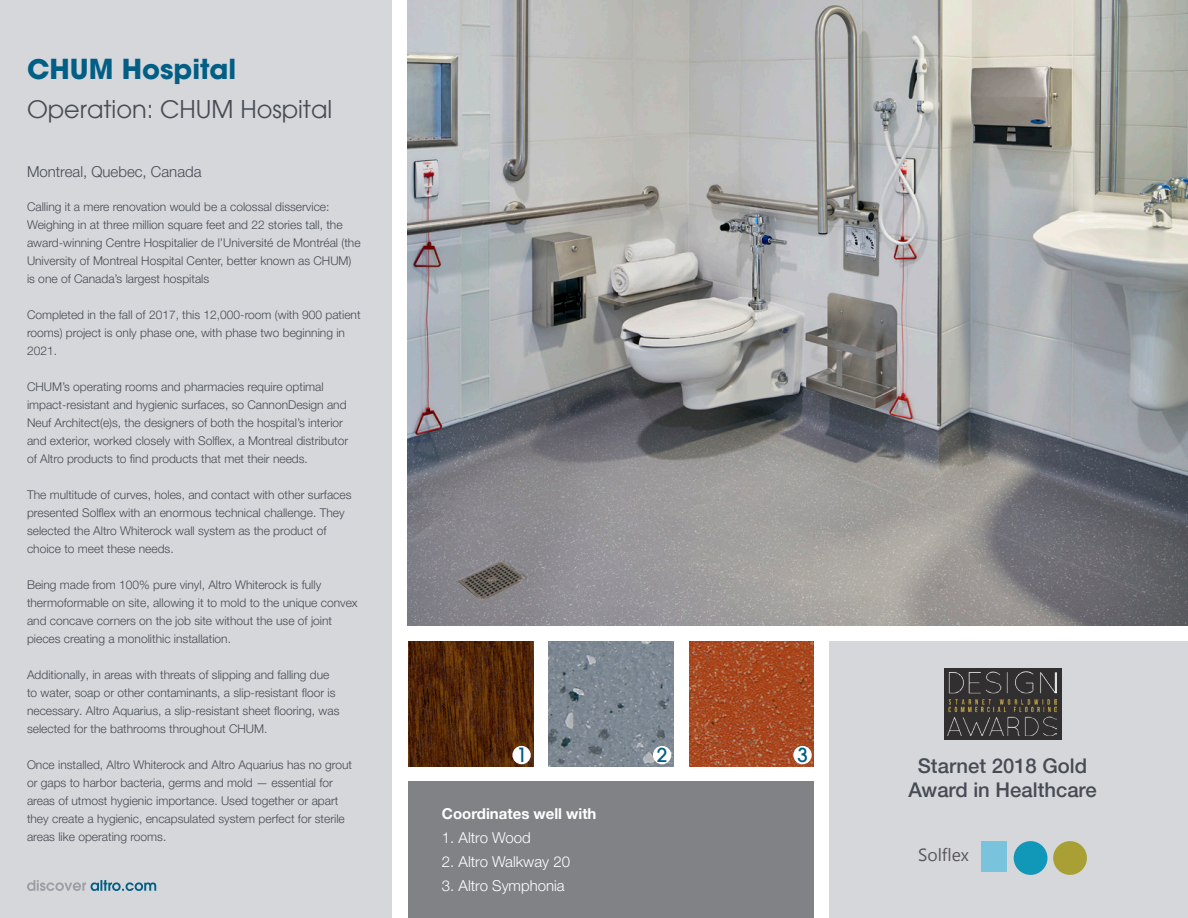
<style>
.page{position:relative;width:1188px;height:918px;background:#fff}
.page>*{position:absolute;margin:0;border:0;box-sizing:border-box;transform-origin:0 0}
.Heading{font:700 27px "Avant Garde";color:#015e84}
.Sub_heading{font:24px "Avant Garde";color:#464b54}
.List_of_products_use{font:500 20.25px/24.3px "Helvetica Neue LT Pro";color:#464b54;text-align:center}
.t1{font:500 19.2px "Avant Garde";color:#015e84}
.List_of_products_use-2{font:17.55px "Gadugi";color:#585858}
.t2{font:300 15px "Helvetica Neue LT Pro";color:#fff}
.t3{font:300 15px "Helvetica Neue LT Pro";color:#464b54}
.t4{font:700 15px "Helvetica Neue LT Pro";color:#fff}
.t5{font:300 12px/18px "Helvetica Neue LT Pro";color:#464b54}
</style>
<div class="page">
<div style="left:0;top:0;width:392px;height:918px;background:#d6d7db"></div>
<div style="left:408px;top:782px;width:406px;height:136px;background:#818286"></div>
<img style="left:408px;top:641px;width:125px;height:125px">
<img style="left:549px;top:641px;width:124px;height:125px">
<img style="left:689px;top:641px;width:125px;height:125px">
<div style="left:512px;top:746px;width:19px;height:18px;background:#fff;border-radius:50%"></div>
<div style="left:653px;top:746px;width:18px;height:18px;background:#fff;border-radius:50%"></div>
<div style="left:793px;top:746px;width:19px;height:18px;background:#fff;border-radius:50%"></div>
<svg style="left:27px;top:880px;width:129px;height:11px"></svg>
<img style="left:408px;top:0;width:780px;height:625px">
<div style="left:829px;top:641px;width:359px;height:277px;background:#d6d7db"></div>
<div style="left:944px;top:668px;width:117px;height:71px;background:#312f30"></div>
<img style="left:948px;top:672px;width:108px;height:64px">
<div style="left:981px;top:842px;width:26px;height:30px;background:#79c3dc"></div>
<div style="left:1014px;top:841px;width:33px;height:34px;background:#1197b8;border-radius:50%"></div>
<div style="left:1053px;top:841px;width:34px;height:34px;background:#a9a035;border-radius:50%"></div>
<p class="Heading" style="left:27px;top:52px;width:211px">CHUM Hospital</p>
<p class="Sub_heading" style="left:27px;top:95px;width:307px">Operation: CHUM Hospital</p>
<p class="t3" style="left:27px;top:162px;width:176px">Montreal, Quebec, Canada</p>
<p class="t5" style="left:27px;top:198px;width:335px">Calling it a mere renovation would be a colossal disservice:<br>Weighing in at three million square feet and 22 stories tall, the award-winning Centre Hospitalier de l’Université de Montréal (the University of Montreal Hospital Center, better known as CHUM) is one of Canada’s largest hospitals</p>
<p class="t5" style="left:27px;top:306px;width:335px">Completed in the fall of 2017, this 12,000-room (with 900 patient rooms) project is only phase one, with phase two beginning in<br>2021.</p>
<p class="t5" style="left:27px;top:378px;width:323px">CHUM’s operating rooms and pharmacies require optimal impact-resistant and hygienic surfaces, so CannonDesign and Neuf Architect(e)s, the designers of both the hospital’s interior and exterior, worked closely with Solflex, a Montreal distributor of Altro products to find products that met their needs.</p>
<p class="t5" style="left:27px;top:486px;width:326px">The multitude of curves, holes, and contact with other surfaces presented Solflex with an enormous technical challenge. They selected the Altro Whiterock wall system as the product of choice to meet these needs.</p>
<p class="t5" style="left:27px;top:576px;width:332px">Being made from 100% pure vinyl, Altro Whiterock is fully thermoformable on site, allowing it to mold to the unique convex and concave corners on the job site without the use of joint pieces creating a monolithic installation.</p>
<p class="t5" style="left:27px;top:666px;width:314px">Additionally, in areas with threats of slipping and falling due to water, soap or other contaminants, a slip-resistant floor is necessary. Altro Aquarius, a slip-resistant sheet flooring, was selected for the bathrooms throughout CHUM.</p>
<p class="t5" style="left:27px;top:756px;width:327px">Once installed, Altro Whiterock and Altro Aquarius has no grout or gaps to harbor bacteria, germs and mold — essential for areas of utmost hygienic importance. Used together or apart they create a hygienic, encapsulated system perfect for sterile areas like operating rooms.</p>
<p class="List_of_products_use" style="left:908px;top:753px;width:190px">Starnet 2018 Gold<br>Award in Healthcare</p>
<p class="List_of_products_use-2" style="left:918px;top:845px;width:52px">Solflex</p>
<p class="t1" style="left:516px;top:743px;width:12px">1</p>
<p class="t1" style="left:657px;top:743px;width:12px">2</p>
<p class="t1" style="left:797px;top:743px;width:12px">3</p>
<p class="t4" style="left:442px;top:805px;width:156px">Coordinates well with</p>
<p class="t2" style="left:442px;top:829px;width:90px">1. Altro Wood</p>
<p class="t2" style="left:442px;top:853px;width:130px">2. Altro Walkway 20</p>
<p class="t2" style="left:442px;top:877px;width:124px">3. Altro Symphonia</p>
</div>
